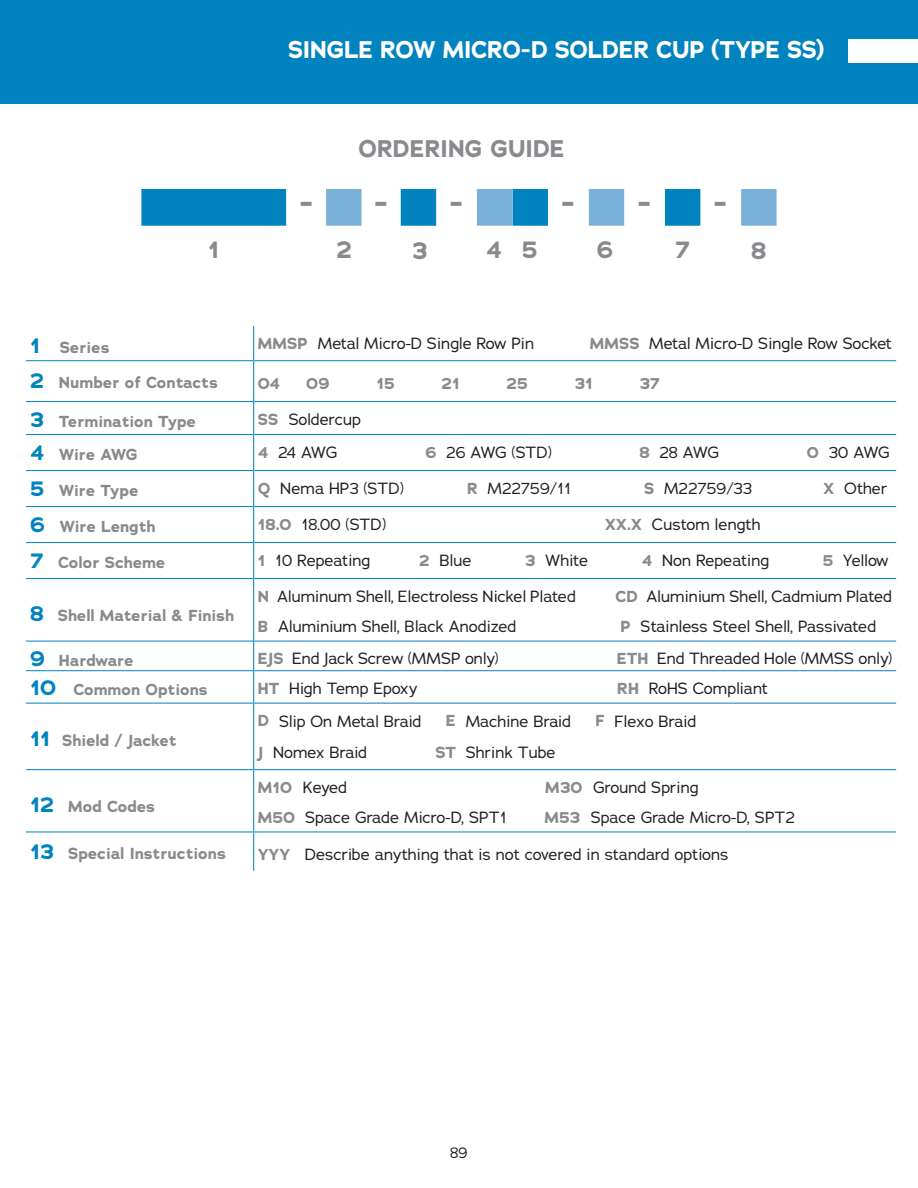
<style>
.page{position:relative;width:918px;height:1188px;background:#fff}
.page>*{position:absolute;margin:0;border:0;box-sizing:border-box;transform-origin:0 0}
.t1{font:700 33px "Adrianna";color:#898a8e}
.t2{font:700 24px "Adrianna";letter-spacing:-.015em;color:#fff}
.t3{font:700 24px "Adrianna";color:#898a8e}
.t4{font:15.9px "Adrianna";color:#231f20}
.t5{font:700 15.9px "Adrianna";color:#898a8e}
.t6{font:700 15.75px "Adrianna";color:#898a8e}
.t7{font:15px "Adrianna";color:#231f20}
.s1{font-size:21.15px;color:#0083bf}
.s2{font-weight:700;color:#898a8e}
</style>
<div class="page">
<div style="left:0;top:0;width:918px;height:104px;background:#0083bf"></div>
<div style="left:848px;top:40px;width:70px;height:23px;background:#fff"></div>
<div style="left:141px;top:189px;width:145px;height:37px;background:#0083bf;border:2px solid #0083bf"></div>
<div style="left:326px;top:189px;width:36px;height:37px;background:#7ab1d8;border:2px solid #7ab1d8"></div>
<div style="left:401px;top:189px;width:35px;height:37px;background:#0083bf"></div>
<div style="left:477px;top:189px;width:35px;height:37px;background:#7ab1d8"></div>
<div style="left:513px;top:189px;width:35px;height:37px;background:#0083bf"></div>
<div style="left:589px;top:189px;width:35px;height:37px;background:#7ab1d8"></div>
<div style="left:665px;top:189px;width:35px;height:37px;background:#0083bf"></div>
<div style="left:741px;top:189px;width:36px;height:37px;background:#7ab1d8;border:2px solid #7ab1d8"></div>
<hr style="left:26px;top:360px;width:227px;height:1px;background:#0083bf">
<hr style="left:254px;top:360px;width:642px;height:1px;background:#0083bf">
<hr style="left:26px;top:470px;width:227px;height:1px;background:#0083bf">
<hr style="left:254px;top:470px;width:642px;height:1px;background:#0083bf">
<hr style="left:26px;top:578px;width:227px;height:1px;background:#0083bf">
<hr style="left:254px;top:578px;width:642px;height:1px;background:#0083bf">
<hr style="left:26px;top:703px;width:227px;height:1px;background:#0083bf">
<hr style="left:254px;top:703px;width:642px;height:1px;background:#0083bf">
<hr style="left:26px;top:401px;width:227px;height:1px;background:#0083bf">
<hr style="left:254px;top:401px;width:642px;height:1px;background:#0083bf">
<hr style="left:26px;top:434px;width:227px;height:1px;background:#0083bf">
<hr style="left:254px;top:434px;width:642px;height:1px;background:#0083bf">
<hr style="left:26px;top:506px;width:227px;height:1px;background:#0083bf">
<hr style="left:254px;top:506px;width:642px;height:1px;background:#0083bf">
<hr style="left:26px;top:542px;width:227px;height:1px;background:#0083bf">
<hr style="left:254px;top:542px;width:642px;height:1px;background:#0083bf">
<hr style="left:26px;top:641px;width:227px;height:1px;background:#0083bf">
<hr style="left:254px;top:641px;width:642px;height:1px;background:#0083bf">
<hr style="left:26px;top:670px;width:227px;height:1px;background:#0083bf">
<hr style="left:254px;top:670px;width:642px;height:1px;background:#0083bf">
<hr style="left:254px;top:769px;width:642px;height:1px;background:#0083bf">
<hr style="left:254px;top:831px;width:642px;height:1px;background:#0083bf">
<hr style="left:253px;top:326px;width:1px;height:35px;background:#0083bf">
<hr style="left:253px;top:361px;width:1px;height:41px;background:#0083bf">
<hr style="left:253px;top:402px;width:1px;height:33px;background:#0083bf">
<hr style="left:253px;top:435px;width:1px;height:36px;background:#0083bf">
<hr style="left:253px;top:471px;width:1px;height:36px;background:#0083bf">
<hr style="left:253px;top:507px;width:1px;height:36px;background:#0083bf">
<hr style="left:253px;top:543px;width:1px;height:36px;background:#0083bf">
<hr style="left:253px;top:579px;width:1px;height:62px;background:#0083bf">
<hr style="left:253px;top:641px;width:1px;height:30px;background:#0083bf">
<hr style="left:253px;top:671px;width:1px;height:32px;background:#0083bf">
<hr style="left:253px;top:703px;width:1px;height:66px;background:#0083bf">
<hr style="left:253px;top:770px;width:1px;height:61px;background:#0083bf">
<hr style="left:253px;top:832px;width:1px;height:39px;background:#0083bf">
<hr style="left:26px;top:769px;width:228px;height:1px;background:#0083bf">
<hr style="left:26px;top:831px;width:228px;height:1px;background:#0083bf">
<p class="t2" style="left:288px;top:33px;width:538px">SINGLE ROW MICRO-D SOLDER CUP (TYPE SS)</p>
<p class="t3" style="left:359px;top:132px;width:208px">ORDERING GUIDE</p>
<p class="t1" style="left:300px;top:180px;width:15px">-</p>
<p class="t1" style="left:374px;top:180px;width:15px">-</p>
<p class="t1" style="left:450px;top:180px;width:15px">-</p>
<p class="t1" style="left:562px;top:180px;width:15px">-</p>
<p class="t1" style="left:638px;top:180px;width:15px">-</p>
<p class="t3" style="left:208px;top:234px;width:13px">1</p>
<p class="t3" style="left:336px;top:234px;width:17px">2</p>
<p class="t3" style="left:412px;top:234px;width:17px">3</p>
<p class="t3" style="left:486px;top:234px;width:17px">4</p>
<p class="t3" style="left:522px;top:234px;width:17px">5</p>
<p class="t3" style="left:597px;top:234px;width:18px">6</p>
<p class="t3" style="left:675px;top:234px;width:16px">7</p>
<p class="t1" style="left:714px;top:180px;width:15px">-</p>
<p class="t3" style="left:751px;top:234px;width:17px">8</p>
<p class="t5" style="left:30px;top:337px;width:81px"><span class="s1">1</span> Series</p>
<p class="t4" style="left:258px;top:334px;width:278px"><span class="s2">MMSP</span> Metal Micro-D Single Row Pin</p>
<p class="t4" style="left:590px;top:334px;width:304px"><span class="s2">MMSS</span> Metal Micro-D Single Row Socket</p>
<p class="t5" style="left:30px;top:372px;width:190px"><span class="s1">2</span> Number of Contacts</p>
<p class="t5" style="left:258px;top:373px;width:24px">04</p>
<p class="t5" style="left:306px;top:373px;width:25px">09</p>
<p class="t5" style="left:376px;top:373px;width:20px">15</p>
<p class="t5" style="left:442px;top:373px;width:20px">21</p>
<p class="t5" style="left:507px;top:373px;width:23px">25</p>
<p class="t5" style="left:575px;top:373px;width:20px">31</p>
<p class="t5" style="left:640px;top:373px;width:22px">37</p>
<p class="t5" style="left:30px;top:411px;width:167px"><span class="s1">3</span> Termination Type</p>
<p class="t4" style="left:258px;top:409px;width:105px"><span class="s2">SS</span> Soldercup</p>
<p class="t5" style="left:30px;top:444px;width:109px"><span class="s1">4</span> Wire AWG</p>
<p class="t4" style="left:258px;top:442px;width:81px"><span class="s2">4</span> 24 AWG</p>
<p class="t4" style="left:425px;top:442px;width:128px"><span class="s2">6</span> 26 AWG (STD)</p>
<p class="t4" style="left:639px;top:442px;width:81px"><span class="s2">8</span> 28 AWG</p>
<p class="t4" style="left:807px;top:442px;width:84px"><span class="s2">0</span> 30 AWG</p>
<p class="t5" style="left:30px;top:480px;width:110px"><span class="s1">5</span> Wire Type</p>
<p class="t4" style="left:258px;top:478px;width:147px"><span class="s2">Q</span> Nema HP3 (STD)</p>
<p class="t4" style="left:467px;top:478px;width:105px"><span class="s2">R</span> M22759/11</p>
<p class="t4" style="left:644px;top:478px;width:110px"><span class="s2">S</span> M22759/33</p>
<p class="t4" style="left:823px;top:478px;width:66px"><span class="s2">X</span> Other</p>
<p class="t5" style="left:30px;top:516px;width:127px"><span class="s1">6</span> Wire Length</p>
<p class="t4" style="left:258px;top:514px;width:130px"><span class="s2">18.0</span> 18.00 (STD)</p>
<p class="t4" style="left:605px;top:514px;width:157px"><span class="s2">XX.X</span> Custom length</p>
<p class="t5" style="left:30px;top:552px;width:137px"><span class="s1">7</span> Color Scheme</p>
<p class="t4" style="left:258px;top:550px;width:114px"><span class="s2">1</span> 10 Repeating</p>
<p class="t4" style="left:419px;top:550px;width:54px"><span class="s2">2</span> Blue</p>
<p class="t4" style="left:525px;top:550px;width:64px"><span class="s2">3</span> White</p>
<p class="t4" style="left:642px;top:550px;width:129px"><span class="s2">4</span> Non Repeating</p>
<p class="t4" style="left:823px;top:550px;width:68px"><span class="s2">5</span> Yellow</p>
<p class="t5" style="left:30px;top:605px;width:206px"><span class="s1">8</span> Shell Material &amp; Finish</p>
<p class="t4" style="left:258px;top:586px;width:320px"><span class="s2">N</span> Aluminum Shell, Electroless Nickel Plated</p>
<p class="t4" style="left:616px;top:586px;width:278px"><span class="s2">CD</span> Aluminium Shell, Cadmium Plated</p>
<p class="t4" style="left:258px;top:616px;width:260px"><span class="s2">B</span> Aluminium Shell, Black Anodized</p>
<p class="t4" style="left:621px;top:616px;width:257px"><span class="s2">P</span> Stainless Steel Shell, Passivated</p>
<p class="t5" style="left:30px;top:649px;width:105px"><span class="s1">9</span> Hardware</p>
<p class="t5" style="left:258px;top:648px;width:27px">EJS</p>
<p class="t4" style="left:292px;top:648px;width:208px">End Jack Screw (MMSP only)</p>
<p class="t4" style="left:617px;top:648px;width:277px"><span class="s2">ETH</span> End Threaded Hole (MMSS only)</p>
<p class="t6" style="left:30px;top:679px;width:179px"><span class="s1">10</span> Common Options</p>
<p class="t4" style="left:258px;top:678px;width:161px"><span class="s2">HT</span> High Temp Epoxy</p>
<p class="t4" style="left:617px;top:678px;width:152px"><span class="s2">RH</span> RoHS Compliant</p>
<p class="t5" style="left:30px;top:729px;width:148px"><span class="s1">11</span> Shield / Jacket</p>
<p class="t4" style="left:258px;top:711px;width:165px"><span class="s2">D</span> Slip On Metal Braid</p>
<p class="t4" style="left:446px;top:711px;width:127px"><span class="s2">E</span> Machine Braid</p>
<p class="t4" style="left:595px;top:711px;width:102px"><span class="s2">F</span> Flexo Braid</p>
<p class="t4" style="left:258px;top:742px;width:111px"><span class="s2">J</span> Nomex Braid</p>
<p class="t4" style="left:435px;top:742px;width:122px"><span class="s2">ST</span> Shrink Tube</p>
<p class="t5" style="left:30px;top:796px;width:127px"><span class="s1">12</span> Mod Codes</p>
<p class="t4" style="left:258px;top:777px;width:91px"><span class="s2">M10</span> Keyed</p>
<p class="t4" style="left:545px;top:777px;width:155px"><span class="s2">M30</span> Ground Spring</p>
<p class="t4" style="left:258px;top:807px;width:250px"><span class="s2">M50</span> Space Grade Micro-D, SPT1</p>
<p class="t4" style="left:544px;top:807px;width:252px"><span class="s2">M53</span> Space Grade Micro-D, SPT2</p>
<p class="t5" style="left:30px;top:843px;width:197px"><span class="s1">13</span> Special Instructions</p>
<p class="t4" style="left:258px;top:844px;width:472px"><span class="s2">YYY</span> Describe anything that is not covered in standard options</p>
<p class="t7" style="left:450px;top:1143px;width:19px">89</p>
</div>
